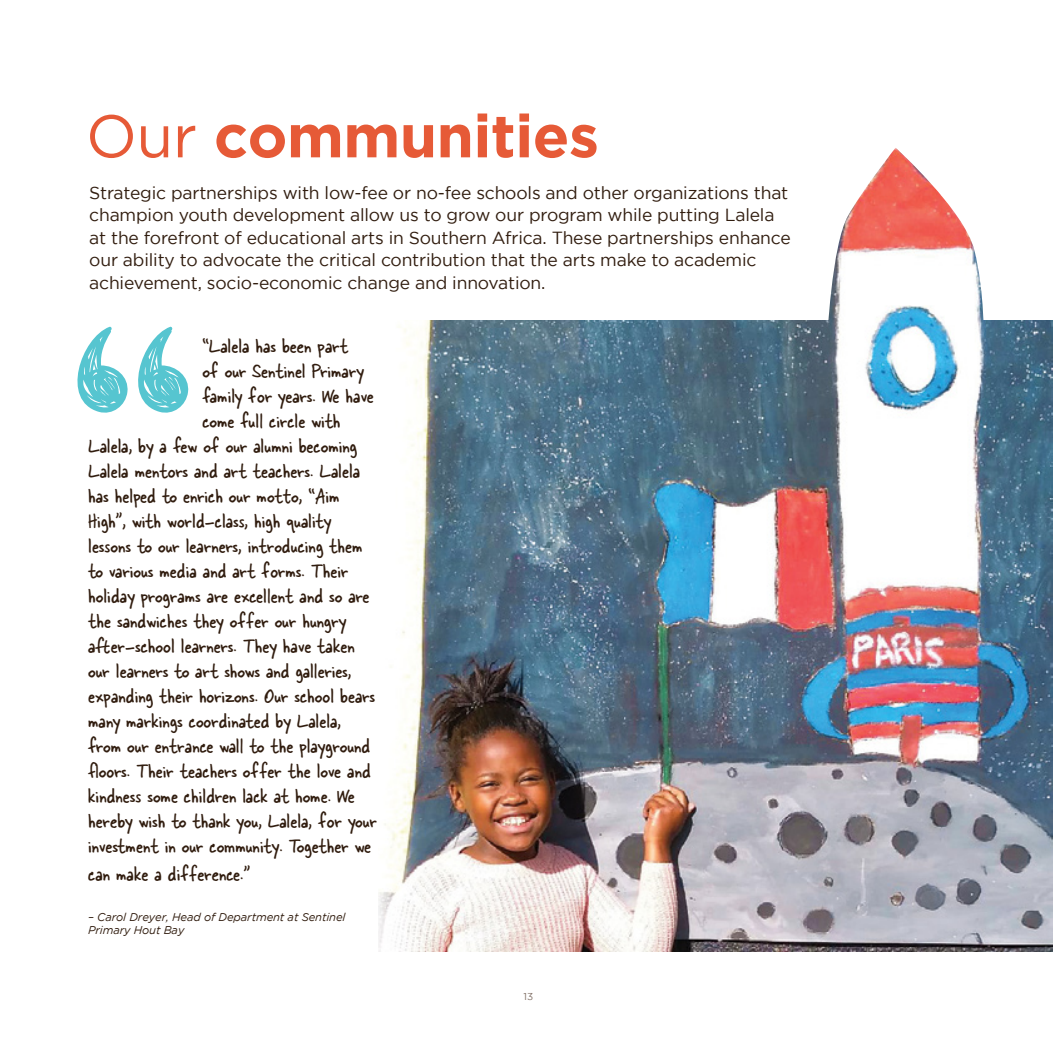
<style>
.page{position:relative;width:1053px;height:1053px;background:#fff}
.page>*{position:absolute;margin:0;border:0;box-sizing:border-box;transform-origin:0 0}
.t1{font:700 60px "Gotham";letter-spacing:-.01em;color:#e65a37}
.t2{font:22.5px "Skippy Sharp";color:#311d0f}
.t3{font:17.5px/22.5px "Gotham";letter-spacing:-.01em;color:#311d0f}
.t4{font:italic 11.25px/12.5px "Gotham";letter-spacing:-.01em;color:#311d0f}
.t5{font:10px "Gotham";color:#817066}
.s1{font-weight:400}
</style>
<div class="page">
<img style="left:378px;top:320px;width:674px;height:631px">
<svg style="left:77px;top:326px;width:112px;height:87px"></svg>
<img style="left:826px;top:148px;width:158px;height:194px">
<h1 class="t1" style="left:86px;top:101px;width:514px"><span class="s1">Our</span> communities</h1>
<p class="t3" style="left:89px;top:181px;width:703px">Strategic partnerships with low-fee or no-fee schools and other organizations that champion youth development allow us to grow our program while putting Lalela at the forefront of educational arts in Southern Africa. These partnerships enhance our ability to advocate the critical contribution that the arts make to academic achievement, socio-economic change and innovation.</p>
<p class="t2" style="left:202px;top:332px;width:147px">“Lalela has been part</p>
<p class="t2" style="left:202px;top:357px;width:163px">of our Sentinel Primary</p>
<p class="t2" style="left:202px;top:382px;width:173px">family for years. We have</p>
<p class="t2" style="left:202px;top:407px;width:140px">come full circle with</p>
<p class="t2" style="left:88px;top:432px;width:270px">Lalela, by a few of our alumni becoming</p>
<p class="t2" style="left:88px;top:457px;width:273px">Lalela mentors and art teachers. Lalela</p>
<p class="t2" style="left:88px;top:482px;width:253px">has helped to enrich our motto, “Aim</p>
<p class="t2" style="left:88px;top:507px;width:245px">High”, with world-class, high quality</p>
<p class="t2" style="left:88px;top:532px;width:276px">lessons to our learners, introducing them</p>
<p class="t2" style="left:88px;top:557px;width:262px">to various media and art forms. Their</p>
<p class="t2" style="left:88px;top:582px;width:283px">holiday programs are excellent and so are</p>
<p class="t2" style="left:88px;top:607px;width:260px">the sandwiches they offer our hungry</p>
<p class="t2" style="left:88px;top:632px;width:268px">after-school learners. They have taken</p>
<p class="t2" style="left:88px;top:657px;width:265px">our learners to art shows and galleries,</p>
<p class="t2" style="left:88px;top:682px;width:288px">expanding their horizons. Our school bears</p>
<p class="t2" style="left:88px;top:707px;width:254px">many markings coordinated by Lalela,</p>
<p class="t2" style="left:88px;top:732px;width:284px">from our entrance wall to the playground</p>
<p class="t2" style="left:88px;top:757px;width:284px">floors. Their teachers offer the love and</p>
<p class="t2" style="left:88px;top:782px;width:268px">kindness some children lack at home. We</p>
<p class="t2" style="left:88px;top:807px;width:290px">hereby wish to thank you, Lalela, for your</p>
<p class="t2" style="left:88px;top:832px;width:284px">investment in our community. Together we</p>
<p class="t2" style="left:88px;top:859px;width:164px">can make a difference.”</p>
<p class="t4" style="left:88px;top:910px;width:259px">– Carol Dreyer, Head of Department at Sentinel<br>Primary Hout Bay</p>
<p class="t5" style="left:523px;top:990px;width:11px">13</p>
</div>
